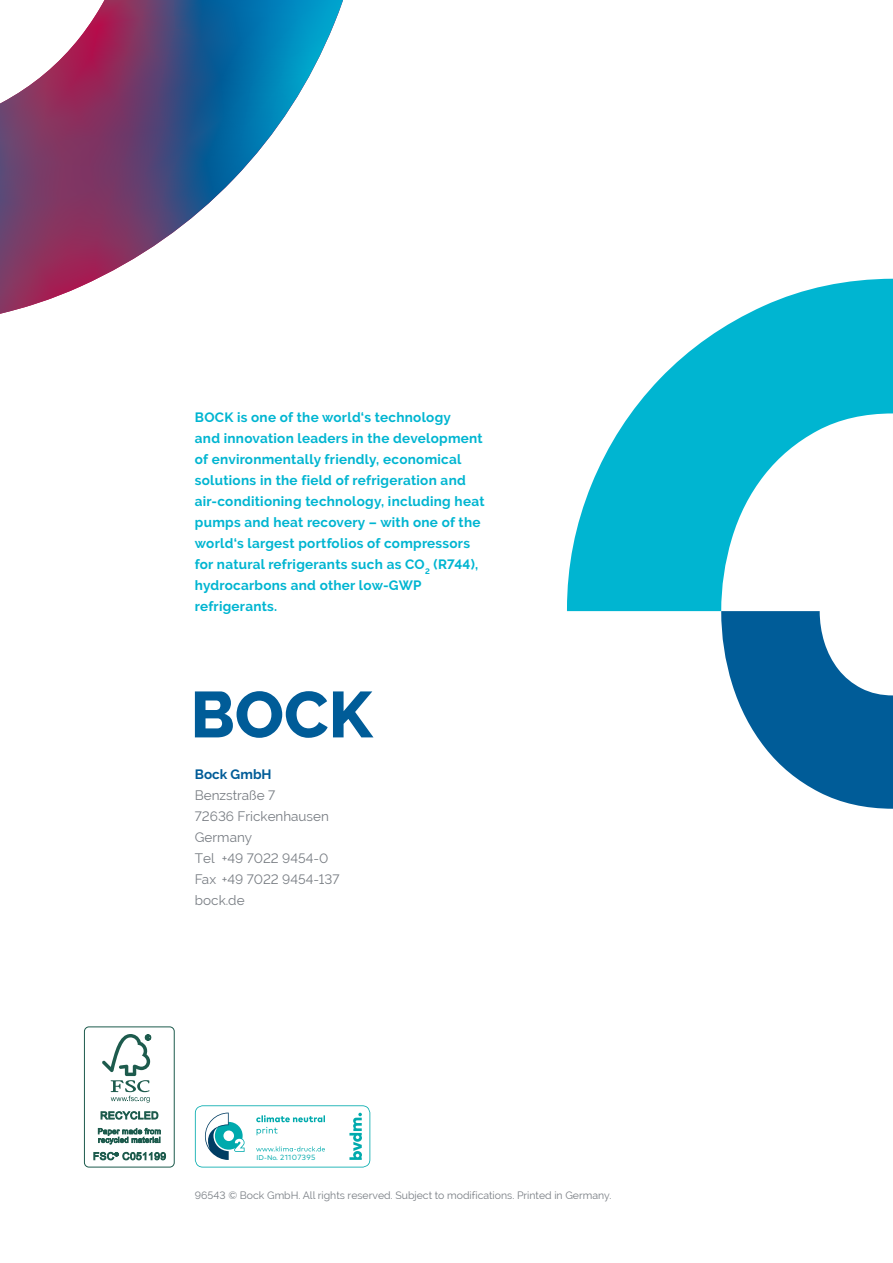
<style>
.page{position:relative;width:893px;height:1263px;background:#fff}
.page>*{position:absolute;margin:0;border:0;box-sizing:border-box;transform-origin:0 0}
.t1{font:800 64.8px "Raleway";color:#005c98}
.t2{font:700 13.5px/21px "Raleway";letter-spacing:.02em;color:#00b5d1}
.t3{font:13.5px/21px "Raleway";color:#787d83}
.t4{font:700 13.5px "Raleway";color:#005c98}
.t5{font:10.5px "Raleway";color:#787d83}
.t6{font:7.5px "Mark Pro";letter-spacing:.05em;color:#00aaad}
.s1{font-family:"Mark OT";font-size:6.9px}
</style>
<div class="page">
<svg style="left:195px;top:1105px;width:175px;height:62px"></svg>
<div style="left:84px;top:1026px;width:91px;height:141px;border:1px solid #1d5b4d;border-radius:5px"></div>
<svg style="left:102px;top:1034px;width:49px;height:69px"></svg>
<svg style="left:101px;top:1111px;width:57px;height:8px"></svg>
<svg style="left:98px;top:1128px;width:63px;height:16px"></svg>
<svg style="left:93px;top:1152px;width:73px;height:8px"></svg>
<svg style="left:0;top:0;width:343px;height:314px"></svg>
<hr style="left:892px;top:0;width:1px;height:611px;background:#eceeef">
<svg style="left:567px;top:279px;width:326px;height:332px;fill:#00b5d1"></svg>
<svg style="left:721px;top:413px;width:172px;height:396px"></svg>
<p class="t2" style="left:195px;top:407px;width:291px">BOCK is one of the world‘s technology<br>and innovation leaders in the development of environmentally friendly, economical solutions in the field of refrigeration and air-conditioning technology, including heat pumps and heat recovery – with one of the world‘s largest portfolios of compressors for natural refrigerants such as CO<sub>2</sub> (R744), hydrocarbons and other low-GWP refrigerants.</p>
<h1 class="t1" style="left:190px;top:678px;width:184px">BOCK</h1>
<p class="t4" style="left:195px;top:767px;width:78px">Bock GmbH</p>
<p class="t3" style="left:195px;top:785px;width:146px">Benzstraße 7<br>72636 Frickenhausen<br>Germany<br>Tel +49 7022 9454-0<br>Fax +49 7022 9454-137 bock.de</p>
<p class="t6" style="left:256px;top:1152px;width:61px"><span class="s1">ID-No.</span> 21107395</p>
<p class="t5" style="left:195px;top:1189px;width:418px">96543 © Bock GmbH. All rights reserved. Subject to modifications. Printed in Germany.</p>
</div>
